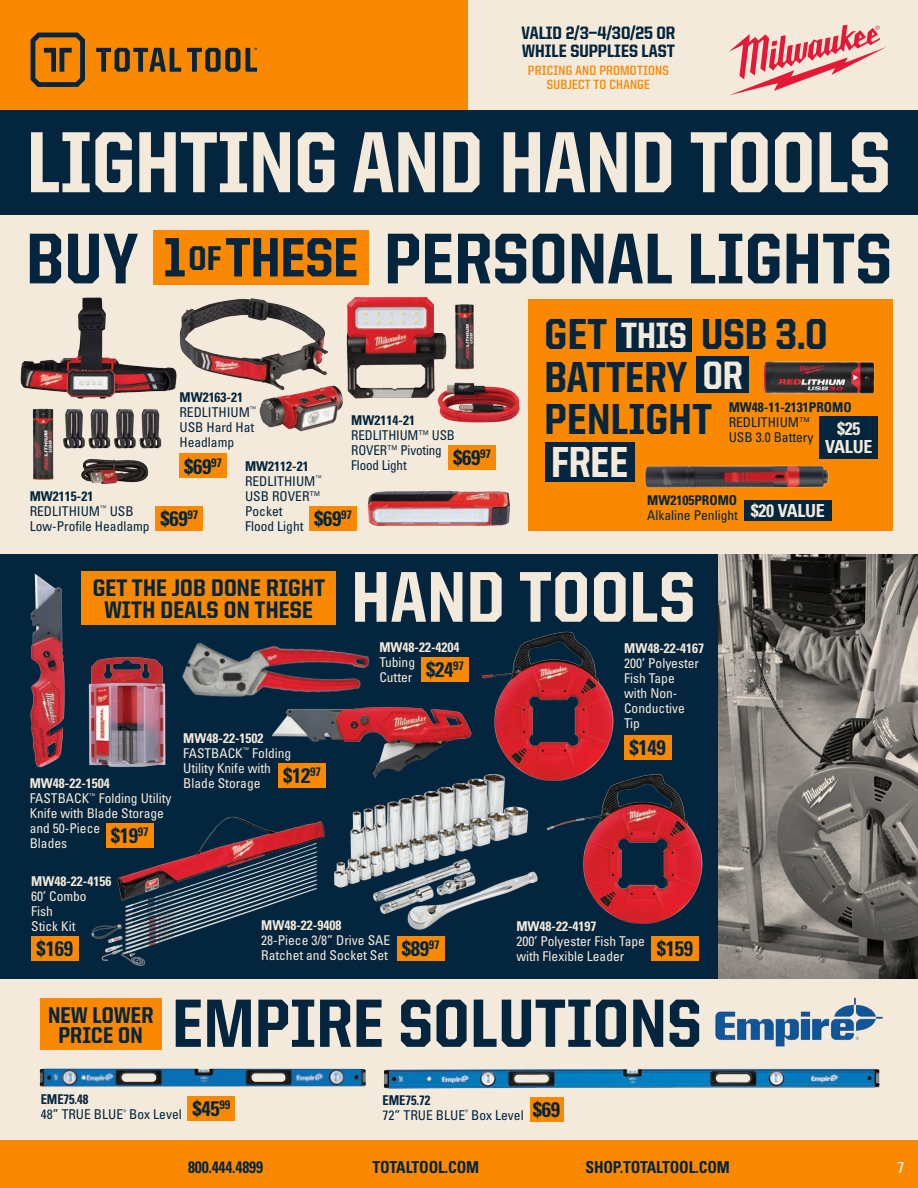
<style>
.page{position:relative;width:918px;height:1188px;background:#fff}
.page>*{position:absolute;margin:0;border:0;box-sizing:border-box;transform-origin:0 0}
.t1{font:800 87px "United Sans Semi Cond";color:#f4eadb;scale:.96 1}
.t2{font:800 72px "United Sans Semi Cond";letter-spacing:.01em;color:#03253d}
.t3{font:800 72px "United Sans Semi Cond";letter-spacing:.01em;color:#f4eadb}
.t4{font:800 68.4px "United Sans Semi Cond";letter-spacing:.01em;color:#03253d}
.t5{font:800 55.65px "United Sans Semi Cond";color:#03253d}
.t6{font:800 43.5px "United Sans Semi Cond";letter-spacing:.01em;color:#03253d}
.t7{font:800 43.5px "United Sans Semi Cond";color:#f4eadb;scale:.96 1}
.t8{font:800 39.75px "United Sans Semi Cond";color:#f4eadb;scale:.96 1}
.t9{font:800 36.75px "United Sans Semi Cond";color:#f4eadb;scale:.96 1}
.t10{font:800 24.15px/21px "United Sans Semi Cond";letter-spacing:.01em;color:#03253d;text-align:center}
.t11{font:800 22.95px/20.1px "United Sans Semi Cond";letter-spacing:.01em;color:#03253d;text-align:center}
.t12{font:700 condensed 21px "Univers LT Pro";letter-spacing:-.015em;color:#03253d}
.t13{font:800 18px "United Sans Semi Cond";color:#03253d}
.t14{font:700 condensed 18px/18px "Univers LT Pro";letter-spacing:-.015em;color:#f4eadb;text-align:center}
.t15{font:700 condensed 16.5px "Univers LT Pro";letter-spacing:-.01em;color:#03253d;scale:.95 1}
.t16{font:condensed 15.75px "Univers LT Pro";color:#f9f6f0}
.t17{font:condensed 13.5px/15px "Univers LT Pro";color:#f4eadb}
.t18{font:condensed 13.5px/15px "Univers LT Pro";color:#03253d}
.t19{font:700 condensed 13.5px "Univers LT Pro";color:#f4eadb}
.t20{font:700 condensed 13.5px "Univers LT Pro";color:#03253d}
.t21{font:700 13.5px "United Sans Semi Cond";letter-spacing:.02em;color:#fa8900}
.t22{font:700 condensed 13.5px "Univers LT Pro";color:#03253d;scale:.94 1}
.s1{font-size:34.5px}
</style>
<div class="page">
<div style="left:0;top:202px;width:918px;height:959px;background:#f4eadb"></div>
<div style="left:0;top:554px;width:918px;height:424px;background:#03253d"></div>
<div style="left:0;top:107px;width:918px;height:108px;background:#03253d"></div>
<div style="left:449px;top:445px;width:47px;height:25px;background:#fa8900"></div>
<div style="left:310px;top:506px;width:47px;height:25px;background:#fa8900"></div>
<img style="left:191px;top:298px;width:148px;height:134px">
<div style="left:468px;top:0;width:450px;height:110px;background:#f4eadb"></div>
<div style="left:0;top:0;width:468px;height:110px;background:#fa8900"></div>
<svg style="left:96px;top:48px;width:161px;height:24px"></svg>
<svg style="left:31px;top:33px;width:54px;height:54px"></svg>
<div style="left:0;top:1141px;width:918px;height:47px;background:#fa8900"></div>
<svg style="left:729px;top:25px;width:157px;height:70px"></svg>
<div style="left:153px;top:231px;width:216px;height:54px;background:#fa8900"></div>
<img style="left:40px;top:1069px;width:326px;height:18px">
<div style="left:188px;top:1096px;width:47px;height:24px;background:#fa8900"></div>
<div style="left:82px;top:571px;width:254px;height:54px;background:#fa8900"></div>
<div style="left:528px;top:299px;width:365px;height:232px;background:#fa8900"></div>
<div style="left:616px;top:319px;width:76px;height:33px;background:#03253d"></div>
<div style="left:696px;top:357px;width:53px;height:36px;background:#03253d"></div>
<div style="left:545px;top:442px;width:89px;height:40px;background:#03253d"></div>
<div style="left:819px;top:416px;width:59px;height:42px;background:#03253d"></div>
<div style="left:744px;top:500px;width:88px;height:20px;background:#03253d"></div>
<div style="left:624px;top:735px;width:47px;height:25px;background:#fa8900"></div>
<div style="left:651px;top:936px;width:48px;height:25px;background:#fa8900"></div>
<div style="left:421px;top:657px;width:48px;height:25px;background:#fa8900"></div>
<div style="left:530px;top:1097px;width:33px;height:24px;background:#fa8900"></div>
<div style="left:40px;top:999px;width:122px;height:51px;background:#fa8900"></div>
<img style="left:644px;top:458px;width:193px;height:31px">
<img style="left:367px;top:491px;width:143px;height:35px">
<img style="left:339px;top:297px;width:181px;height:159px">
<div style="left:156px;top:506px;width:47px;height:25px;background:#fa8900"></div>
<img style="left:20px;top:297px;width:171px;height:210px">
<img style="left:763px;top:361px;width:112px;height:34px">
<img style="left:272px;top:707px;width:200px;height:81px">
<img style="left:30px;top:571px;width:136px;height:197px">
<img style="left:482px;top:631px;width:132px;height:140px">
<img style="left:719px;top:554px;width:199px;height:424px">
<img style="left:541px;top:769px;width:162px;height:155px">
<img style="left:91px;top:816px;width:235px;height:150px">
<img style="left:328px;top:771px;width:216px;height:166px">
<img style="left:182px;top:642px;width:194px;height:66px">
<img style="left:383px;top:1068px;width:497px;height:21px">
<div style="left:179px;top:454px;width:48px;height:24px;background:#fa8900"></div>
<img style="left:715px;top:997px;width:168px;height:50px">
<div style="left:31px;top:936px;width:47px;height:25px;background:#fa8900"></div>
<div style="left:397px;top:936px;width:47px;height:24px;background:#fa8900"></div>
<p class="t13" style="left:522px;top:23px;width:155px">VALID 2/3—4/30/25 OR</p>
<p class="t13" style="left:522px;top:41px;width:154px">WHILE SUPPLIES LAST</p>
<p class="t21" style="left:528px;top:63px;width:142px">PRICING AND PROMOTIONS</p>
<p class="t21" style="left:547px;top:77px;width:105px">SUBJECT TO CHANGE</p>
<p class="t1" style="left:27px;top:116px;width:901px">LIGHTING AND HAND TOOLS</p>
<p class="t2" style="left:26px;top:220px;width:114px">BUY</p>
<p class="t5" style="left:163px;top:228px;width:196px">1 <span class="s1">OF</span> THESE</p>
<p class="t2" style="left:384px;top:220px;width:509px">PERSONAL LIGHTS</p>
<p class="t20" style="left:179px;top:389px;width:65px">MW2163-21</p>
<p class="t18" style="left:179px;top:404px;width:78px">REDLITHIUM<sup>™</sup></p>
<p class="t18" style="left:179px;top:419px;width:76px">USB Hard Hat</p>
<p class="t18" style="left:179px;top:434px;width:56px">Headlamp</p>
<p class="t12" style="left:184px;top:453px;width:39px">$69<sup>97</sup></p>
<p class="t20" style="left:351px;top:412px;width:65px">MW2114-21</p>
<p class="t18" style="left:351px;top:427px;width:105px">REDLITHIUM™ USB<br>ROVER™ Pivoting</p>
<p class="t18" style="left:351px;top:457px;width:57px">Flood Light</p>
<p class="t12" style="left:453px;top:445px;width:39px">$69<sup>97</sup></p>
<p class="t20" style="left:245px;top:458px;width:65px">MW2112-21</p>
<p class="t18" style="left:245px;top:473px;width:78px">REDLITHIUM<sup>™</sup></p>
<p class="t18" style="left:245px;top:488px;width:77px">USB ROVER™</p>
<p class="t18" style="left:245px;top:503px;width:39px">Pocket</p>
<p class="t18" style="left:245px;top:518px;width:60px">Flood Light</p>
<p class="t12" style="left:314px;top:506px;width:39px">$69<sup>97</sup></p>
<p class="t20" style="left:30px;top:488px;width:65px">MW2115-21</p>
<p class="t18" style="left:30px;top:503px;width:105px">REDLITHIUM<sup>™</sup> USB</p>
<p class="t18" style="left:30px;top:518px;width:121px">Low-Profile Headlamp</p>
<p class="t12" style="left:160px;top:506px;width:39px">$69<sup>97</sup></p>
<p class="t6" style="left:545px;top:311px;width:64px">GET</p>
<p class="t9" style="left:621px;top:316px;width:70px">THIS</p>
<p class="t6" style="left:701px;top:311px;width:128px">USB 3.0</p>
<p class="t6" style="left:545px;top:353px;width:144px">BATTERY</p>
<p class="t8" style="left:703px;top:354px;width:43px">OR</p>
<p class="t6" style="left:545px;top:396px;width:169px">PENLIGHT</p>
<p class="t7" style="left:551px;top:439px;width:82px">FREE</p>
<p class="t20" style="left:729px;top:399px;width:124px">MW48-11-2131PROMO</p>
<p class="t18" style="left:729px;top:414px;width:83px">REDLITHIUM™</p>
<p class="t18" style="left:729px;top:429px;width:86px">USB 3.0 Battery</p>
<p class="t14" style="left:825px;top:419px;width:49px">$25<br>VALUE</p>
<p class="t20" style="left:647px;top:492px;width:91px">MW2105PROMO</p>
<p class="t18" style="left:647px;top:507px;width:92px">Alkaline Penlight</p>
<p class="t14" style="left:751px;top:501px;width:76px">$20 VALUE</p>
<p class="t10" style="left:93px;top:577px;width:234px">GET THE JOB DONE RIGHT<br>WITH DEALS ON THESE</p>
<p class="t3" style="left:351px;top:559px;width:345px">HAND TOOLS</p>
<p class="t19" style="left:379px;top:639px;width:82px">MW48-22-4204</p>
<p class="t17" style="left:379px;top:654px;width:37px">Tubing</p>
<p class="t17" style="left:379px;top:669px;width:35px">Cutter</p>
<p class="t12" style="left:426px;top:657px;width:39px">$24<sup>97</sup></p>
<p class="t19" style="left:30px;top:775px;width:82px">MW48-22-1504</p>
<p class="t17" style="left:30px;top:790px;width:143px">FASTBACK<sup>™</sup> Folding Utility<br>Knife with Blade Storage and 50-Piece</p>
<p class="t17" style="left:30px;top:835px;width:39px">Blades</p>
<p class="t12" style="left:111px;top:823px;width:39px">$19<sup>97</sup></p>
<p class="t19" style="left:31px;top:873px;width:82px">MW48-22-4156</p>
<p class="t17" style="left:31px;top:888px;width:57px">60’ Combo</p>
<p class="t17" style="left:31px;top:903px;width:23px">Fish</p>
<p class="t17" style="left:31px;top:918px;width:46px">Stick Kit</p>
<p class="t12" style="left:37px;top:936px;width:38px">$169</p>
<p class="t19" style="left:183px;top:729px;width:82px">MW48-22-1502</p>
<p class="t17" style="left:183px;top:745px;width:109px">FASTBACK<sup>™</sup> Folding</p>
<p class="t17" style="left:183px;top:760px;width:89px">Utility Knife with</p>
<p class="t17" style="left:183px;top:775px;width:79px">Blade Storage</p>
<p class="t12" style="left:283px;top:763px;width:39px">$12<sup>97</sup></p>
<p class="t19" style="left:261px;top:917px;width:82px">MW48-22-9408</p>
<p class="t17" style="left:261px;top:933px;width:130px">28-Piece 3/8” Drive SAE</p>
<p class="t17" style="left:261px;top:948px;width:128px">Ratchet and Socket Set</p>
<p class="t12" style="left:402px;top:935px;width:39px">$89<sup>97</sup></p>
<p class="t19" style="left:624px;top:640px;width:82px">MW48-22-4167</p>
<p class="t17" style="left:624px;top:656px;width:76px">200’ Polyester</p>
<p class="t17" style="left:624px;top:671px;width:52px">Fish Tape</p>
<p class="t17" style="left:624px;top:686px;width:55px">with Non-</p>
<p class="t17" style="left:624px;top:701px;width:62px">Conductive</p>
<p class="t17" style="left:624px;top:716px;width:17px">Tip</p>
<p class="t12" style="left:630px;top:735px;width:38px">$149</p>
<p class="t19" style="left:516px;top:918px;width:82px">MW48-22-4197</p>
<p class="t17" style="left:516px;top:933px;width:130px">200’ Polyester Fish Tape</p>
<p class="t17" style="left:516px;top:948px;width:109px">with Flexible Leader</p>
<p class="t12" style="left:657px;top:936px;width:38px">$159</p>
<p class="t11" style="left:48px;top:1005px;width:107px">NEW LOWER<br>PRICE ON</p>
<p class="t4" style="left:172px;top:987px;width:531px">EMPIRE SOLUTIONS</p>
<p class="t22" style="left:41px;top:1091px;width:52px">EME75.48</p>
<p class="t18" style="left:41px;top:1106px;width:143px">48” TRUE BLUE<sup>®</sup> Box Level</p>
<p class="t12" style="left:193px;top:1095px;width:39px">$45<sup>99</sup></p>
<p class="t22" style="left:383px;top:1092px;width:52px">EME75.72</p>
<p class="t18" style="left:383px;top:1107px;width:143px">72” TRUE BLUE<sup>®</sup> Box Level</p>
<p class="t12" style="left:533px;top:1096px;width:29px">$69</p>
<p class="t15" style="left:188px;top:1157px;width:80px">800.444.4899</p>
<p class="t15" style="left:372px;top:1157px;width:114px">TOTALTOOL.COM</p>
<p class="t15" style="left:585px;top:1157px;width:153px">SHOP.TOTALTOOL.COM</p>
<p class="t16" style="left:898px;top:1157px;width:8px">7</p>
</div>
